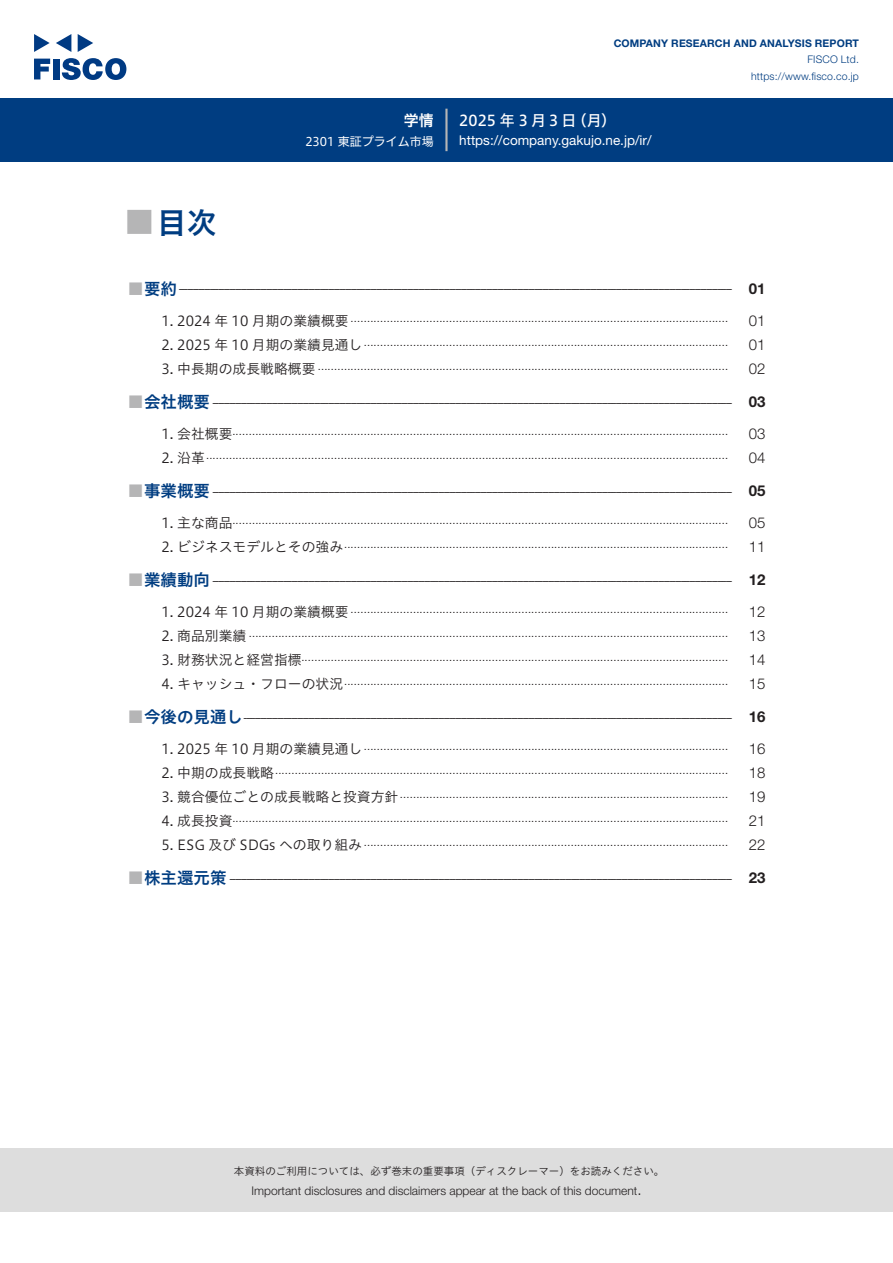
<style>
.page{position:relative;width:893px;height:1263px;background:#fff}
.page>*{position:absolute;margin:0;border:0;box-sizing:border-box;transform-origin:0 0}
.t1{font:30px "Hiragino UD Sans Std N W6";color:#003d81}
.t2{font:24px "Hiragino UD Sans Std W6";color:#b5b5b6}
.t3{font:16.5px "Hiragino UD Sans Std W6";color:#003d81}
.t4{font:300 15px "Helvetica Neue LT Std";color:#231f20}
.t5{font:15px "Hiragino UD Sans F Std N W5";letter-spacing:.21em;color:#fff}
.t6{font:700 15px "Helvetica Neue LT Std";color:#231f20}
.t7{font:15px "Hiragino UD Sans F Std N W6";color:#fff}
.t8{font:13.8px "Hiragino UD Sans Std W3";color:#231f20}
.t9{font:13.5px "Helvetica Neue LT Std";color:#fff}
.t10{font:12px "Hiragino UD Sans Std W3";color:#231f20}
.t11{font:300 12px "Helvetica Neue LT Std";color:#231f20}
.t12{font:12px "Hiragino UD Sans F Std N W4";color:#fff}
.t13{font:10.5px "Hiragino UD Sans Std W3";color:#231f20}
.t14{font:700 10.5px "Helvetica Neue LT Std";letter-spacing:.015em;color:#003d81}
.t15{font:300 10.5px/16.5px "Helvetica Neue LT Std";letter-spacing:.015em;color:#003d81;text-align:right}
.t16{font:9px "Hiragino UD Sans Std W3";color:#231f20}
.s1{color:#b5b5b6}
</style>
<div class="page">
<div style="left:0;top:1148px;width:893px;height:64px;background:#ddd"></div>
<svg style="left:34px;top:59px;width:16px;height:20px"></svg>
<div style="left:53px;top:59px;width:6px;height:20px;background:#003a83"></div>
<svg style="left:62px;top:58px;width:64px;height:22px"></svg>
<svg style="left:34px;top:34px;width:16px;height:18px"></svg>
<svg style="left:78px;top:34px;width:15px;height:18px"></svg>
<svg style="left:56px;top:34px;width:15px;height:18px"></svg>
<div style="left:0;top:98px;width:893px;height:64px;background:#003d81"></div>
<hr style="left:445px;top:109px;width:3px;height:42px;background:#b5b5b6">
<p class="t2" style="left:128px;top:204px;width:25px">█</p>
<p class="t1" style="left:157px;top:199px;width:61px">目次</p>
<h3 class="t7" style="left:404px;top:109px;width:31px">学情</h3>
<h3 class="t12" style="left:305px;top:132px;width:130px">2301 東証プライム市場</h3>
<p class="t14" style="left:614px;top:37px;width:247px">COMPANY RESEARCH AND ANALYSIS REPORT</p>
<p class="t15" style="left:751px;top:51px;width:109px">FISCO Ltd. https://www.fisco.co j p.</p>
<h3 class="t5" style="left:459px;top:109px;width:119px">2025年3月3日</h3>
<h3 class="t5" style="left:572px;top:109px;width:46px">（月(</h3>
<h3 class="t9" style="left:459px;top:132px;width:194px">https://company.gakujo. n e j p. /i r/</h3>
<p class="t3" style="left:128px;top:276px;width:51px"><span class="s1">■</span>要約</p>
<p class="t10" style="left:177px;top:280px;width:557px">-----------------------------------------------------------------------------------------------------------------------------------------------------------------------------------------------------</p>
<p class="t8" style="left:162px;top:310px;width:189px">1. 2024 年 10 月期の業績概要</p>
<p class="t16" style="left:351px;top:312px;width:378px">...................................................................................................................</p>
<p class="t8" style="left:162px;top:334px;width:202px">2. 2025 年 10 月期の業績見通し</p>
<p class="t16" style="left:364px;top:336px;width:365px">...............................................................................................................</p>
<p class="t8" style="left:162px;top:358px;width:155px">3. 中長期の成長戦略概要</p>
<p class="t16" style="left:318px;top:360px;width:411px">.............................................................................................................................</p>
<p class="t3" style="left:128px;top:389px;width:84px"><span class="s1">■</span>会社概要</p>
<p class="t10" style="left:210px;top:393px;width:524px">-----------------------------------------------------------------------------------------------------------------------------------------------------------------------------------------</p>
<p class="t8" style="left:162px;top:423px;width:73px">1. 会社概要</p>
<p class="t16" style="left:233px;top:425px;width:497px">.......................................................................................................................................................</p>
<p class="t8" style="left:162px;top:447px;width:45px">2. 沿革</p>
<p class="t16" style="left:206px;top:449px;width:523px">...............................................................................................................................................................</p>
<p class="t3" style="left:128px;top:478px;width:84px"><span class="s1">■</span>事業概要</p>
<p class="t10" style="left:210px;top:482px;width:524px">-----------------------------------------------------------------------------------------------------------------------------------------------------------------------------------------</p>
<p class="t8" style="left:162px;top:512px;width:73px">1. 主な商品</p>
<p class="t16" style="left:233px;top:514px;width:497px">.......................................................................................................................................................</p>
<p class="t8" style="left:162px;top:536px;width:183px">2. ビジネスモデルとその強み</p>
<p class="t16" style="left:344px;top:538px;width:385px">.....................................................................................................................</p>
<p class="t3" style="left:128px;top:567px;width:84px"><span class="s1">■</span>業績動向</p>
<p class="t10" style="left:210px;top:571px;width:524px">-----------------------------------------------------------------------------------------------------------------------------------------------------------------------------------------</p>
<p class="t8" style="left:162px;top:601px;width:189px">1. 2024 年 10 月期の業績概要</p>
<p class="t16" style="left:351px;top:603px;width:378px">...................................................................................................................</p>
<p class="t8" style="left:162px;top:625px;width:86px">2. 商品別業績</p>
<p class="t16" style="left:249px;top:627px;width:480px">..................................................................................................................................................</p>
<p class="t8" style="left:162px;top:649px;width:142px">3. 財務状況と経営指標</p>
<p class="t16" style="left:302px;top:651px;width:428px">..................................................................................................................................</p>
<p class="t8" style="left:162px;top:673px;width:183px">4. キャッシュ・フローの状況</p>
<p class="t16" style="left:344px;top:675px;width:385px">.....................................................................................................................</p>
<p class="t3" style="left:128px;top:704px;width:117px"><span class="s1">■</span>今後の見通し</p>
<p class="t10" style="left:243px;top:708px;width:491px">------------------------------------------------------------------------------------------------------------------------------------------------------------------------------</p>
<p class="t8" style="left:162px;top:738px;width:202px">1. 2025 年 10 月期の業績見通し</p>
<p class="t16" style="left:364px;top:740px;width:365px">...............................................................................................................</p>
<p class="t8" style="left:162px;top:762px;width:114px">2. 中期の成長戦略</p>
<p class="t16" style="left:275px;top:764px;width:454px">..........................................................................................................................................</p>
<p class="t8" style="left:162px;top:786px;width:238px">3. 競合優位ごとの成長戦略と投資方針</p>
<p class="t16" style="left:400px;top:788px;width:329px">....................................................................................................</p>
<p class="t8" style="left:162px;top:810px;width:73px">4. 成長投資</p>
<p class="t16" style="left:233px;top:812px;width:497px">.......................................................................................................................................................</p>
<p class="t8" style="left:162px;top:834px;width:202px">5. ESG 及び SDGs への取り組み</p>
<p class="t16" style="left:364px;top:836px;width:365px">...............................................................................................................</p>
<p class="t3" style="left:128px;top:865px;width:101px"><span class="s1">■</span>株主還元策</p>
<p class="t10" style="left:227px;top:869px;width:508px">-----------------------------------------------------------------------------------------------------------------------------------------------------------------------------------</p>
<p class="t6" style="left:749px;top:279px;width:18px">01</p>
<p class="t4" style="left:749px;top:311px;width:18px">01</p>
<p class="t4" style="left:749px;top:335px;width:18px">01</p>
<p class="t4" style="left:749px;top:359px;width:18px">02</p>
<p class="t6" style="left:749px;top:392px;width:18px">03</p>
<p class="t4" style="left:749px;top:424px;width:18px">03</p>
<p class="t4" style="left:749px;top:448px;width:18px">04</p>
<p class="t6" style="left:749px;top:481px;width:18px">05</p>
<p class="t4" style="left:749px;top:513px;width:18px">05</p>
<p class="t4" style="left:749px;top:537px;width:18px">11</p>
<p class="t6" style="left:749px;top:570px;width:18px">12</p>
<p class="t4" style="left:749px;top:602px;width:18px">12</p>
<p class="t4" style="left:749px;top:626px;width:18px">13</p>
<p class="t4" style="left:749px;top:650px;width:18px">14</p>
<p class="t4" style="left:749px;top:674px;width:18px">15</p>
<p class="t6" style="left:749px;top:707px;width:18px">16</p>
<p class="t4" style="left:749px;top:739px;width:18px">16</p>
<p class="t4" style="left:749px;top:763px;width:18px">18</p>
<p class="t4" style="left:749px;top:787px;width:18px">19</p>
<p class="t4" style="left:749px;top:811px;width:18px">21</p>
<p class="t4" style="left:749px;top:835px;width:18px">22</p>
<p class="t6" style="left:749px;top:868px;width:18px">23</p>
<p class="t13" style="left:234px;top:1163px;width:432px">本資料のご利用については、必ず巻末の重要事項（ディスクレーマー）をお読みください。</p>
<h3 class="t4" style="left:637px;top:1180px;width:6px">.</h3>
<h3 class="t11" style="left:251px;top:1183px;width:387px">Important disclosures and disclaimers appear at the back of this document</h3>
</div>
